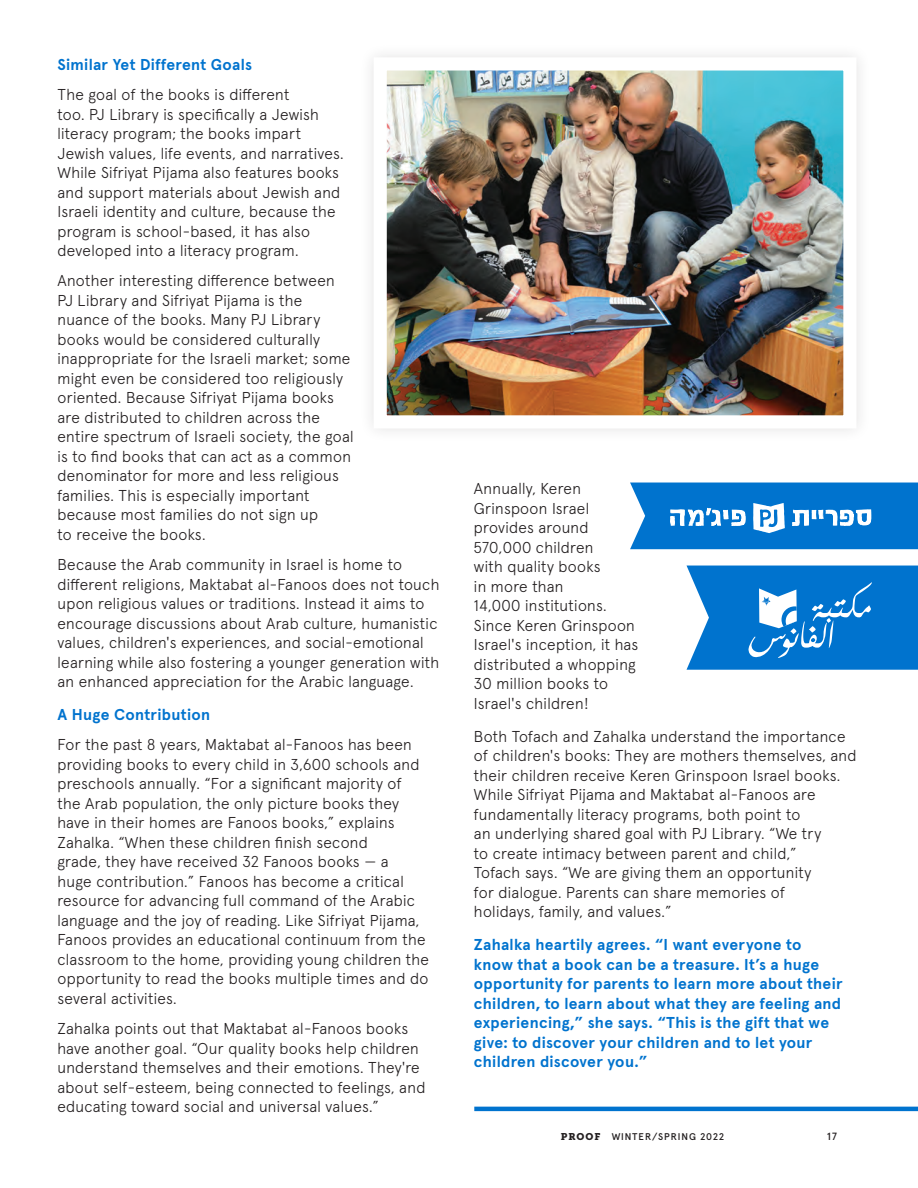
<style>
.page{position:relative;width:918px;height:1188px;background:#fff}
.page>*{position:absolute;margin:0;border:0;box-sizing:border-box;transform-origin:0 0}
.t1{font:300 15.75px/19.5px "Apercu Pro";letter-spacing:.02em;color:#231f20}
.t2{font:700 15.75px/19.5px "Apercu Pro";letter-spacing:.02em;color:#0073ce}
.t3{font:500 10.5px "Apercu Pro";color:#231f20}
.t4{font:500 9.75px "Apercu Pro";letter-spacing:.1em;color:#231f20}
.s1{font-family:"Museo Slab 900";font-weight:400}
</style>
<div class="page">
<img style="left:371px;top:55px;width:489px;height:376px">
<svg style="left:687px;top:566px;width:231px;height:104px;background:#2286d4"></svg>
<svg style="left:630px;top:483px;width:288px;height:66px;background:#2286d4"></svg>
<hr style="left:474px;top:1107px;width:444px;height:4px;background:#0073ce">
<p class="t2" style="left:57px;top:53px;width:196px">Similar Yet Different Goals</p>
<p class="t1" style="left:57px;top:83px;width:288px">The goal of the books is different<br>too. PJ Library is specifically a Jewish literacy program; the books impart Jewish values, life events, and narratives.<br>While Sifriyat Pijama also features books and support materials about Jewish and Israeli identity and culture, because the program is school-based, it has also developed into a literacy program.</p>
<p class="t1" style="left:57px;top:270px;width:298px">Another interesting difference between PJ Library and Sifriyat Pijama is the nuance of the books. Many PJ Library books would be considered culturally inappropriate for the Israeli market; some might even be considered too religiously oriented. Because Sifriyat Pijama books are distributed to children across the entire spectrum of Israeli society, the goal is to find books that can act as a common denominator for more and less religious families. This is especially important because most families do not sign up<br>to receive the books.</p>
<p class="t1" style="left:57px;top:554px;width:383px">Because the Arab community in Israel is home to different religions, Maktabat al-Fanoos does not touch upon religious values or traditions. Instead it aims to encourage discussions about Arab culture, humanistic values, children's experiences, and social-emotional learning while also fostering a younger generation with an enhanced appreciation for the Arabic language.</p>
<p class="t2" style="left:57px;top:704px;width:154px">A Huge Contribution</p>
<p class="t1" style="left:57px;top:734px;width:373px">For the past 8 years, Maktabat al-Fanoos has been providing books to every child in 3,600 schools and preschools annually. “For a significant majority of<br>the Arab population, the only picture books they have in their homes are Fanoos books,” explains Zahalka. “When these children finish second<br>grade, they have received 32 Fanoos books — a<br>huge contribution.” Fanoos has become a critical resource for advancing full command of the Arabic language and the joy of reading. Like Sifriyat Pijama, Fanoos provides an educational continuum from the classroom to the home, providing young children the opportunity to read the books multiple times and do several activities.</p>
<p class="t1" style="left:57px;top:1018px;width:369px">Zahalka points out that Maktabat al-Fanoos books have another goal. “Our quality books help children understand themselves and their emotions. They're about self-esteem, being connected to feelings, and educating toward social and universal values.”</p>
<p class="t1" style="left:474px;top:478px;width:166px">Annually, Keren<br>Grinspoon Israel provides around<br>570,000 children<br>with quality books<br>in more than<br>14,000 institutions.<br>Since Keren Grinspoon<br>Israel's inception, it has distributed a whopping<br>30 million books to<br>Israel's children!</p>
<p class="t1" style="left:474px;top:725px;width:384px">Both Tofach and Zahalka understand the importance of children's books: They are mothers themselves, and their children receive Keren Grinspoon Israel books.<br>While Sifriyat Pijama and Maktabat al-Fanoos are fundamentally literacy programs, both point to<br>an underlying shared goal with PJ Library. “We try<br>to create intimacy between parent and child,”<br>Tofach says. “We are giving them an opportunity<br>for dialogue. Parents can share memories of<br>holidays, family, and values.”</p>
<p class="t2" style="left:474px;top:934px;width:370px">Zahalka heartily agrees. “I want everyone to know that a book can be a treasure. It’s a huge opportunity for parents to learn more about their children, to learn about what they are feeling and experiencing,” she says. “This is the gift that we give: to discover your children and to let your children discover you.”</p>
<p class="t4" style="left:561px;top:1129px;width:165px"><span class="s1">PROOF</span> WINTER/SPRING 2022</p>
<p class="t3" style="left:827px;top:1128px;width:11px">17</p>
</div>
